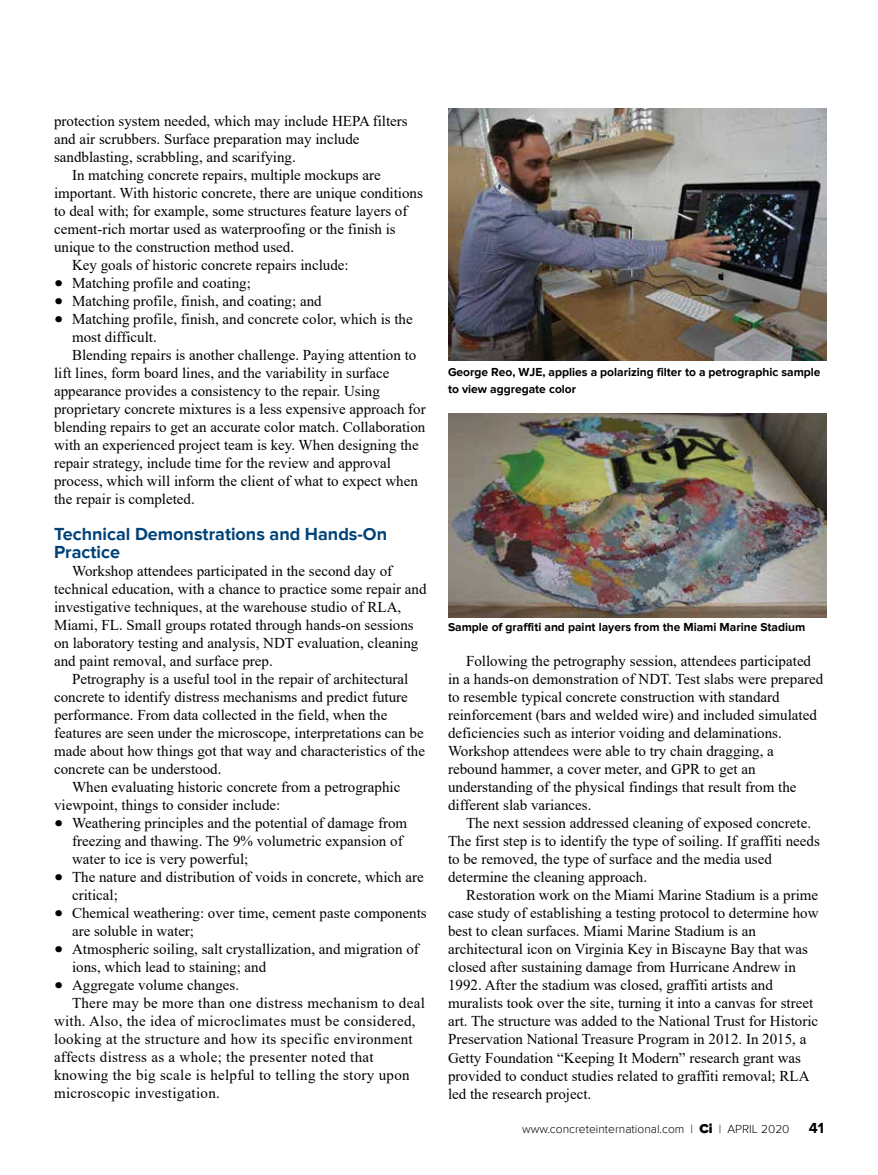
<style>
.page{position:relative;width:878px;height:1175px;background:#fff}
.page>*{position:absolute;margin:0;border:0;box-sizing:border-box;transform-origin:0 0}
.t1{font:700 18px/18px "Proxima Nova";color:#004278}
.t2{font:15px/18px "Times New Roman";color:#000}
.t3{font:15px "Times New Roman";letter-spacing:.02em;color:#000}
.t4{font:700 15px "Proxima Nova";color:#000}
.t5{font:700 12px/16.5px "Proxima Nova";color:#000}
.t6{font:300 12px "Proxima Nova";color:#000}
.s1{font-family:"Adobe Caslon Pro";font-size:27px}
.s2{font-weight:900;font-size:13.5px}
</style>
<div class="page">
<img style="left:448px;top:108px;width:378px;height:252px">
<img style="left:448px;top:413px;width:378px;height:204px">
<p class="t2" style="left:54px;top:111px;width:355px">protection system needed, which may include HEPA filters</p>
<p class="t2" style="left:54px;top:129px;width:307px">and air scrubbers. Surface preparation may include</p>
<p class="t2" style="left:54px;top:147px;width:243px">sandblasting, scrabbling, and scarifying.</p>
<p class="t2" style="left:72px;top:165px;width:310px">In matching concrete repairs, multiple mockups are</p>
<p class="t2" style="left:54px;top:183px;width:370px">important. With historic concrete, there are unique conditions</p>
<p class="t2" style="left:54px;top:201px;width:355px">to deal with; for example, some structures feature layers of</p>
<p class="t2" style="left:54px;top:219px;width:343px">cement-rich mortar used as waterproofing or the finish is</p>
<p class="t2" style="left:54px;top:237px;width:241px">unique to the construction method used.</p>
<p class="t2" style="left:72px;top:255px;width:278px">Key goals of historic concrete repairs include:</p>
<p class="t2" style="left:54px;top:273px;width:198px"><span class="s1">•</span> Matching profile and coating;</p>
<p class="t2" style="left:54px;top:291px;width:269px"><span class="s1">•</span> Matching profile, finish, and coating; and</p>
<p class="t2" style="left:54px;top:309px;width:360px"><span class="s1">•</span> Matching profile, finish, and concrete color, which is the</p>
<p class="t2" style="left:72px;top:327px;width:86px">most difficult.</p>
<p class="t2" style="left:72px;top:345px;width:346px">Blending repairs is another challenge. Paying attention to</p>
<p class="t2" style="left:54px;top:363px;width:337px">lift lines, form board lines, and the variability in surface</p>
<p class="t2" style="left:54px;top:381px;width:327px">appearance provides a consistency to the repair. Using</p>
<p class="t2" style="left:54px;top:399px;width:373px">proprietary concrete mixtures is a less expensive approach for</p>
<p class="t2" style="left:54px;top:417px;width:373px">blending repairs to get an accurate color match. Collaboration</p>
<p class="t2" style="left:54px;top:435px;width:366px">with an experienced project team is key. When designing the</p>
<p class="t2" style="left:54px;top:453px;width:338px">repair strategy, include time for the review and approval</p>
<p class="t2" style="left:54px;top:471px;width:365px">process, which will inform the client of what to expect when</p>
<p class="t2" style="left:54px;top:489px;width:142px">the repair is completed.</p>
<p class="t1" style="left:54px;top:525px;width:334px">Technical Demonstrations and Hands-On<br>Practice</p>
<p class="t2" style="left:54px;top:561px;width:374px;text-indent:18px">Workshop attendees participated in the second day of technical education, with a chance to practice some repair and investigative techniques, at the warehouse studio of RLA, Miami, FL. Small groups rotated through hands-on sessions on laboratory testing and analysis, NDT evaluation, cleaning and paint removal, and surface prep.</p>
<p class="t2" style="left:72px;top:669px;width:338px">Petrography is a useful tool in the repair of architectural</p>
<p class="t2" style="left:54px;top:687px;width:355px">concrete to identify distress mechanisms and predict future</p>
<p class="t2" style="left:54px;top:705px;width:335px">performance. From data collected in the field, when the</p>
<p class="t2" style="left:54px;top:723px;width:371px">features are seen under the microscope, interpretations can be</p>
<p class="t2" style="left:54px;top:741px;width:372px">made about how things got that way and characteristics of the</p>
<p class="t2" style="left:54px;top:759px;width:169px">concrete can be understood.</p>
<p class="t2" style="left:72px;top:777px;width:330px">When evaluating historic concrete from a petrographic</p>
<p class="t2" style="left:54px;top:795px;width:228px">viewpoint, things to consider include:</p>
<p class="t2" style="left:72px;top:813px;width:336px;text-indent:-18px"><span class="s1">•</span> Weathering principles and the potential of damage from freezing and thawing. The 9% volumetric expansion of water to ice is very powerful;</p>
<p class="t2" style="left:72px;top:867px;width:353px;text-indent:-18px"><span class="s1">•</span> The nature and distribution of voids in concrete, which are critical;</p>
<p class="t2" style="left:72px;top:903px;width:356px;text-indent:-18px"><span class="s1">•</span> Chemical weathering: over time, cement paste components are soluble in water;</p>
<p class="t2" style="left:72px;top:939px;width:348px;text-indent:-18px"><span class="s1">•</span> Atmospheric soiling, salt crystallization, and migration of ions, which lead to staining; and</p>
<p class="t2" style="left:54px;top:975px;width:187px"><span class="s1">•</span> Aggregate volume changes.</p>
<p class="t3" style="left:72px;top:992px;width:354px">There may be more than one distress mechanism to deal</p>
<p class="t3" style="left:54px;top:1010px;width:363px">with. Also, the idea of microclimates must be considered,</p>
<p class="t3" style="left:54px;top:1028px;width:360px">looking at the structure and how its specific environment</p>
<p class="t3" style="left:54px;top:1046px;width:321px">affects distress as a whole; the presenter noted that</p>
<p class="t3" style="left:54px;top:1064px;width:357px">knowing the big scale is helpful to telling the story upon</p>
<p class="t3" style="left:54px;top:1082px;width:167px">microscopic investigation.</p>
<p class="t5" style="left:448px;top:364px;width:374px">George Reo, WJE, applies a polarizing filter to a petrographic sample to view aggregate color</p>
<p class="t5" style="left:448px;top:618px;width:359px">Sample of graffiti and paint layers from the Miami Marine Stadium</p>
<p class="t2" style="left:448px;top:652px;width:376px;text-indent:18px">Following the petrography session, attendees participated in a hands-on demonstration of NDT. Test slabs were prepared to resemble typical concrete construction with standard reinforcement (bars and welded wire) and included simulated deficiencies such as interior voiding and delaminations.<br>Workshop attendees were able to try chain dragging, a rebound hammer, a cover meter, and GPR to get an understanding of the physical findings that result from the different slab variances.</p>
<p class="t2" style="left:448px;top:814px;width:373px;text-indent:18px">The next session addressed cleaning of exposed concrete.<br>The first step is to identify the type of soiling. If graffiti needs to be removed, the type of surface and the media used determine the cleaning approach.</p>
<p class="t2" style="left:448px;top:886px;width:372px;text-indent:18px">Restoration work on the Miami Marine Stadium is a prime case study of establishing a testing protocol to determine how best to clean surfaces. Miami Marine Stadium is an architectural icon on Virginia Key in Biscayne Bay that was closed after sustaining damage from Hurricane Andrew in 1992. After the stadium was closed, graffiti artists and muralists took over the site, turning it into a canvas for street art. The structure was added to the National Trust for Historic Preservation National Treasure Program in 2012. In 2015, a Getty Foundation “Keeping It Modern” research grant was provided to conduct studies related to graffiti removal; RLA led the research project.</p>
<p class="t6" style="left:522px;top:1121px;width:269px">www.concreteinternational.com | <span class="s2">Ci</span> | APRIL 2020</p>
<p class="t4" style="left:808px;top:1119px;width:17px">41</p>
</div>
